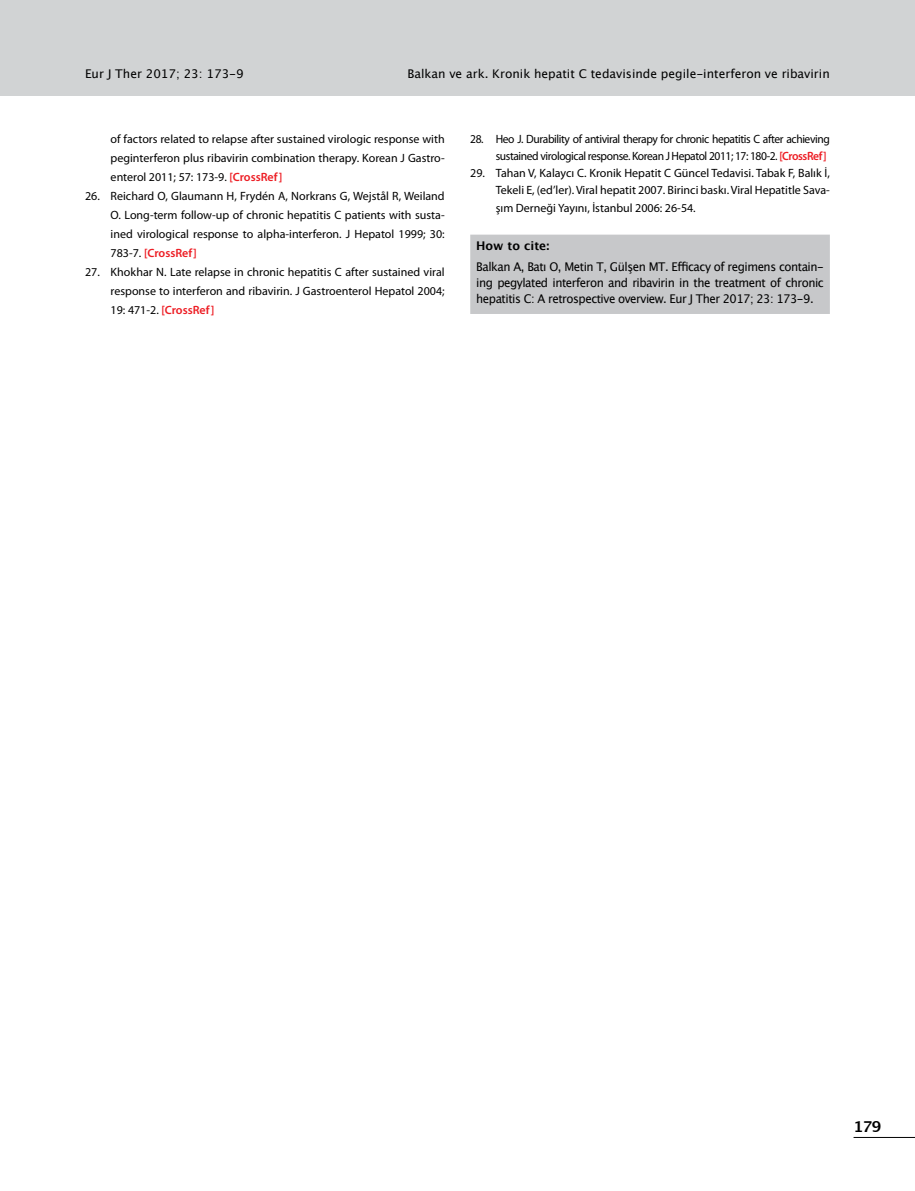
<style>
.page{position:relative;width:915px;height:1191px;background:#fff}
.page>*{position:absolute;margin:0;border:0;box-sizing:border-box;transform-origin:0 0}
.t1{font:700 15px "Lucida Grande";color:#000}
.t2{font:12px/19px "Myriad Pro";letter-spacing:-.005em;color:#000;text-align:justify}
.t3{font:12px/15.8px "Lucida Grande";color:#000;text-align:justify;scale:.96 1}
.t4{font:12px/17px "Myriad Pro";letter-spacing:-.035em;color:#000;text-align:right;scale:.96 1}
.t5{font:12px "Lucida Grande";color:#000}
.t6{font:700 12px "Lucida Grande";color:#000}
.s1{font-weight:600;color:#ed1d24}
</style>
<div class="page">
<div style="left:470px;top:235px;width:359px;height:79px;background:#c7c8ca"></div>
<div style="left:0;top:0;width:914px;height:95px;background:#d1d3d4"></div>
<hr style="left:853px;top:1137px;width:61px;height:1px;background:#000">
<p class="t5" style="left:85px;top:66px;width:160px">Eur J Ther 2017; 23: 173-9</p>
<p class="t5" style="left:407px;top:66px;width:423px">Balkan ve ark. Kronik hepatit C tedavisinde pegile-interferon ve ribavirin</p>
<p class="t2" style="left:111px;top:129px;width:335px">of factors related to relapse after sustained virologic response with peginterferon plus ribavirin combination therapy. Korean J Gastro&shy;enterol 2011; 57: 173-9. <span class="s1">[CrossRef]</span></p>
<p class="t2" style="left:111px;top:186px;width:335px;text-indent:-26px">26. Reichard O, Glaumann H, Frydén A, Norkrans G, Wejstål R, Weiland O. Long-term follow-up of chronic hepatitis C patients with susta&shy;ined virological response to alpha-interferon. J Hepatol 1999; 30:<br>783-7. <span class="s1">[CrossRef]</span></p>
<p class="t2" style="left:111px;top:262px;width:335px;text-indent:-26px">27. Khokhar N. Late relapse in chronic hepatitis C after sustained viral response to interferon and ribavirin. J Gastroenterol Hepatol 2004; 19: 471-2. <span class="s1">[CrossRef]</span></p>
<p class="t4" style="left:470px;top:130px;width:376px">28. Heo J. Durability of antiviral therapy for chronic hepatitis C after achieving sustained virological response. Korean J Hepatol 2011; 17: 180-2. <span class="s1">[CrossRef]</span></p>
<p class="t2" style="left:495px;top:164px;width:335px;line-height:17.4px;text-indent:-26px">29. Tahan V, Kalaycı C. Kronik Hepatit C Güncel Tedavisi. Tabak F, Balık İ, Tekeli E, (ed’ler). Viral hepatit 2007. Birinci baskı. Viral Hepatitle Sava&shy;şım Derneği Yayını, İstanbul 2006: 26-54.</p>
<p class="t6" style="left:476px;top:236px;width:74px">How to cite:</p>
<p class="t3" style="left:476px;top:259px;width:363px">Balkan A, Batı O, Metin T, Gülşen MT. Efficacy of regimens contain&shy;ing pegylated interferon and ribavirin in the treatment of chronic hepatitis C: A retrospective overview. Eur J Ther 2017; 23: 173-9.</p>
<p class="t1" style="left:853px;top:1114px;width:29px">179</p>
</div>
